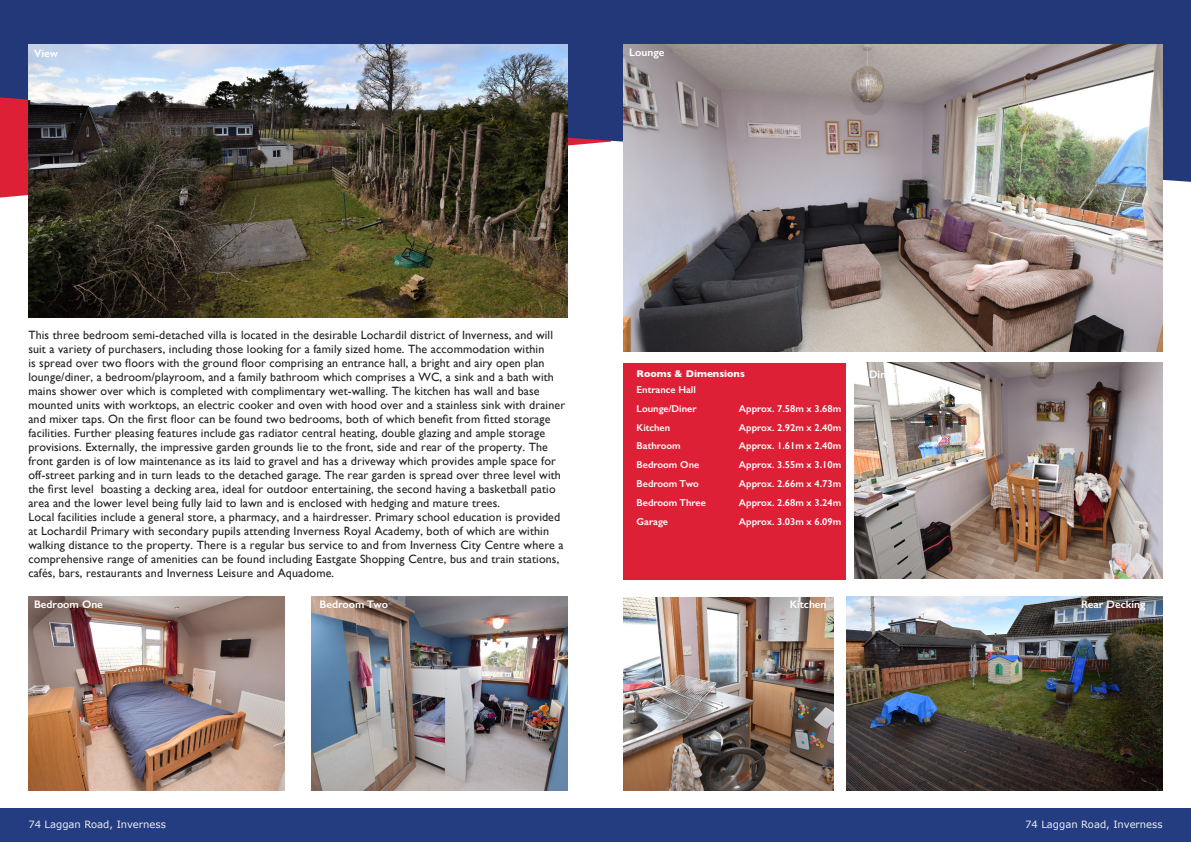
<style>
.page{position:relative;width:1191px;height:842px;background:#fff}
.page>*{position:absolute;margin:0;border:0;box-sizing:border-box;transform-origin:0 0}
.t1{font:12px/14px "Gill Sans";letter-spacing:.01em;color:#231f20}
.t2{font:600 11px "Gill Sans";color:#fff}
.t3{font:600 10px "Gill Sans";color:#fff}
.t4{font:10px "Verdana";color:#eeecf1}
.t5{font:700 10px "Gill Sans";color:#fff}
</style>
<div class="page">
<div style="left:623px;top:363px;width:223px;height:217px;background:#de2036"></div>
<svg style="left:0;top:0;width:1191px;height:182px;fill:#233878"></svg>
<div style="left:0;top:808px;width:1191px;height:34px;background:#233d80"></div>
<img style="left:28px;top:44px;width:539px;height:274px">
<img style="left:623px;top:44px;width:539px;height:307px">
<img style="left:28px;top:597px;width:256px;height:194px">
<img style="left:311px;top:597px;width:256px;height:194px">
<img style="left:846px;top:597px;width:316px;height:194px">
<img style="left:855px;top:363px;width:307px;height:215px">
<img style="left:623px;top:597px;width:210px;height:193px">
<p class="t2" style="left:34px;top:46px;width:26px">View</p>
<p class="t2" style="left:629px;top:46px;width:37px">Lounge</p>
<p class="t1" style="left:28px;top:327px;width:538px">This three bedroom semi-detached villa is located in the desirable Lochardil district of Inverness, and will suit a variety of purchasers, including those looking for a family sized home. The accommodation within<br>is spread over two floors with the ground floor comprising an entrance hall, a bright and airy open plan lounge/diner, a bedroom/playroom, and a family bathroom which comprises a WC, a sink and a bath with mains shower over which is completed with complimentary wet-walling. The kitchen has wall and base mounted units with worktops, an electric cooker and oven with hood over and a stainless sink with drainer and mixer taps. On the first floor can be found two bedrooms, both of which benefit from fitted storage facilities. Further pleasing features include gas radiator central heating, double glazing and ample storage provisions. Externally, the impressive garden grounds lie to the front, side and rear of the property. The front garden is of low maintenance as its laid to gravel and has a driveway which provides ample space for off-street parking and in turn leads to the detached garage. The rear garden is spread over three level with the first level boasting a decking area, ideal for outdoor entertaining, the second having a basketball patio area and the lower level being fully laid to lawn and is enclosed with hedging and mature trees.</p>
<p class="t1" style="left:28px;top:509px;width:537px">Local facilities include a general store, a pharmacy, and a hairdresser. Primary school education is provided at Lochardil Primary with secondary pupils attending Inverness Royal Academy, both of which are within walking distance to the property. There is a regular bus service to and from Inverness City Centre where a comprehensive range of amenities can be found including Eastgate Shopping Centre, bus and train stations, cafés, bars, restaurants and Inverness Leisure and Aquadome.</p>
<p class="t5" style="left:636px;top:365px;width:110px">Rooms &amp; Dimensions</p>
<p class="t3" style="left:636px;top:383px;width:61px">Entrance Hall</p>
<p class="t3" style="left:636px;top:402px;width:61px">Lounge/Diner</p>
<p class="t3" style="left:739px;top:402px;width:104px">Approx. 7.58m x 3.68m</p>
<p class="t3" style="left:636px;top:421px;width:35px">Kitchen</p>
<p class="t3" style="left:739px;top:421px;width:104px">Approx. 2.92m x 2.40m</p>
<p class="t3" style="left:636px;top:440px;width:46px">Bathroom</p>
<p class="t3" style="left:739px;top:440px;width:104px">Approx. 1.61m x 2.40m</p>
<p class="t3" style="left:636px;top:459px;width:64px">Bedroom One</p>
<p class="t3" style="left:739px;top:459px;width:104px">Approx. 3.55m x 3.10m</p>
<p class="t3" style="left:636px;top:478px;width:64px">Bedroom Two</p>
<p class="t3" style="left:739px;top:478px;width:104px">Approx. 2.66m x 4.73m</p>
<p class="t3" style="left:636px;top:496px;width:71px">Bedroom Three</p>
<p class="t3" style="left:739px;top:496px;width:104px">Approx. 2.68m x 3.24m</p>
<p class="t3" style="left:636px;top:515px;width:33px">Garage</p>
<p class="t3" style="left:739px;top:515px;width:104px">Approx. 3.03m x 6.09m</p>
<p class="t2" style="left:869px;top:368px;width:29px">Diner</p>
<p class="t2" style="left:34px;top:597px;width:70px">Bedroom One</p>
<p class="t2" style="left:319px;top:597px;width:70px">Bedroom Two</p>
<p class="t2" style="left:1081px;top:597px;width:66px">Rear Decking</p>
<p class="t2" style="left:789px;top:597px;width:38px">Kitchen</p>
<p class="t4" style="left:28px;top:817px;width:139px">74 Laggan Road, Inverness</p>
<p class="t4" style="left:1025px;top:817px;width:139px">74 Laggan Road, Inverness</p>
</div>
